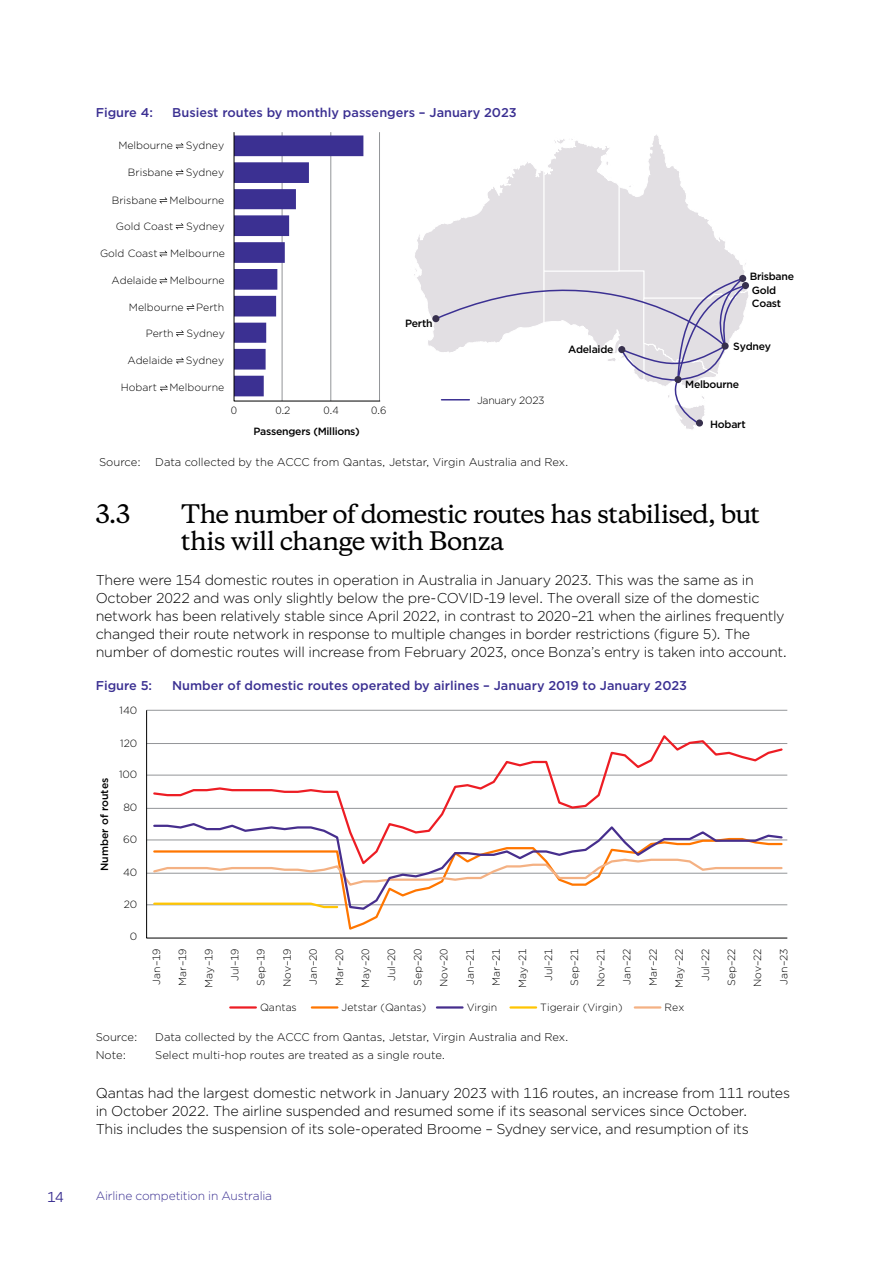
<style>
.page{position:relative;width:893px;height:1263px;background:#fff}
.page>*{position:absolute;margin:0;border:0;box-sizing:border-box;transform-origin:0 0}
._02_Heading_2_number{font:500 24px/27px "Copernicus";letter-spacing:-.04em;color:#000}
._01_Body_text{font:300 14.25px/18px "Gotham";letter-spacing:-.015em;color:#000}
.t1{font:14.25px "Gotham";color:#3b3092}
._02_Figure_Heading{font:500 12.75px "Gotham";color:#3b3092}
.t2{font:300 12px "Gotham";letter-spacing:-.015em;color:#3b3092}
._01_Source_Note{font:300 11.25px "Gotham";color:#000}
.t3{font:300 10.5px "Gotham";color:#000}
.t4{font:500 10.5px/14.2px "Gotham";letter-spacing:-.025em;color:#000}
.t5{font:500 10.5px "Gotham";color:#000}
.t6{font:300 10.5px "Gotham";letter-spacing:-.025em;color:#000}
</style>
<div class="page">
<svg style="left:176px;top:143px;width:7px;height:6px"></svg>
<svg style="left:176px;top:223px;width:7px;height:7px"></svg>
<svg style="left:160px;top:251px;width:7px;height:6px"></svg>
<svg style="left:160px;top:277px;width:7px;height:7px"></svg>
<svg style="left:187px;top:304px;width:7px;height:7px"></svg>
<svg style="left:176px;top:330px;width:8px;height:7px"></svg>
<svg style="left:176px;top:357px;width:8px;height:7px"></svg>
<svg style="left:160px;top:385px;width:8px;height:6px"></svg>
<svg style="left:176px;top:169px;width:7px;height:7px"></svg>
<svg style="left:160px;top:197px;width:7px;height:7px"></svg>
<svg style="left:414px;top:134px;width:335px;height:296px"></svg>
<div style="left:696px;top:419px;width:7px;height:8px;background:#37304d;border-radius:50%"></div>
<div style="left:674px;top:376px;width:7px;height:7px;background:#37304d;border-radius:50%"></div>
<svg style="left:233px;top:132px;width:148px;height:270px"></svg>
<hr style="left:230px;top:1006px;width:26px;height:2px;background:#ed1d24">
<hr style="left:312px;top:1006px;width:25px;height:2px;background:#ff7600">
<hr style="left:635px;top:1006px;width:25px;height:2px;background:#f4b183">
<hr style="left:437px;top:1006px;width:26px;height:2px;background:#462e8d">
<hr style="left:510px;top:1006px;width:26px;height:2px;background:#ffc502">
<svg style="left:146px;top:709px;width:642px;height:230px"></svg>
<svg style="left:152px;top:732px;width:632px;height:90px"></svg>
<svg style="left:152px;top:911px;width:632px;height:21px"></svg>
<svg style="left:152px;top:822px;width:632px;height:89px"></svg>
<svg style="left:152px;top:901px;width:187px;height:8px"></svg>
<p class="_02_Figure_Heading" style="left:96px;top:104px;width:59px">Figure 4:</p>
<p class="_02_Figure_Heading" style="left:172px;top:104px;width:346px">Busiest routes by monthly passengers – January 2023</p>
<p class="t3" style="left:118px;top:139px;width:107px">Melbourne Sydney</p>
<p class="t3" style="left:128px;top:166px;width:98px">Brisbane Sydney</p>
<p class="t3" style="left:112px;top:193px;width:114px">Brisbane Melbourne</p>
<p class="t3" style="left:116px;top:219px;width:110px">Gold Coast Sydney</p>
<p class="t3" style="left:100px;top:247px;width:126px">Gold Coast Melbourne</p>
<p class="t3" style="left:112px;top:274px;width:114px">Adelaide Melbourne</p>
<p class="t3" style="left:129px;top:300px;width:97px">Melbourne Perth</p>
<p class="t3" style="left:146px;top:326px;width:81px">Perth Sydney</p>
<p class="t3" style="left:127px;top:353px;width:98px">Adelaide Sydney</p>
<p class="t3" style="left:121px;top:381px;width:105px">Hobart Melbourne</p>
<p class="t3" style="left:231px;top:404px;width:8px">0</p>
<p class="t3" style="left:275px;top:404px;width:17px">0.2</p>
<p class="t3" style="left:324px;top:404px;width:17px">0.4</p>
<p class="t3" style="left:371px;top:404px;width:17px">0.6</p>
<p class="t4" style="left:253px;top:424px;width:108px">Passengers (Millions)</p>
<p class="t4" style="left:405px;top:316px;width:29px">Perth</p>
<p class="t6" style="left:477px;top:394px;width:69px">January 2023</p>
<p class="t4" style="left:568px;top:342px;width:47px">Adelaide</p>
<p class="t4" style="left:750px;top:269px;width:46px">Brisbane<br>Gold</p>
<p class="t4" style="left:752px;top:296px;width:31px">Coast</p>
<p class="t4" style="left:733px;top:339px;width:39px">Sydney</p>
<p class="t4" style="left:685px;top:377px;width:56px">Melbourne</p>
<p class="t4" style="left:710px;top:417px;width:37px">Hobart</p>
<p class="_01_Source_Note" style="left:99px;top:455px;width:43px">Source:</p>
<p class="_01_Source_Note" style="left:155px;top:455px;width:415px">Data collected by the ACCC from Qantas, Jetstar, Virgin Australia and Rex.</p>
<p class="_02_Heading_2_number" style="left:96px;top:498px;width:36px">3.3</p>
<p class="_02_Heading_2_number" style="left:181px;top:498px;width:581px">The number of domestic routes has stabilised, but this will change with Bonza</p>
<p class="_01_Body_text" style="left:96px;top:570px;width:693px">There were 154 domestic routes in operation in Australia in January 2023. This was the same as in October 2022 and was only slightly below the pre-COVID-19 level. The overall size of the domestic network has been relatively stable since April 2022, in contrast to 2020–21 when the airlines frequently changed their route network in response to multiple changes in border restrictions (figure 5). The number of domestic routes will increase from February 2023, once Bonza’s entry is taken into account.</p>
<p class="_02_Figure_Heading" style="left:96px;top:678px;width:58px">Figure 5:</p>
<p class="_02_Figure_Heading" style="left:172px;top:678px;width:516px">Number of domestic routes operated by airlines – January 2019 to January 2023</p>
<p class="t3" style="left:119px;top:704px;width:19px">140</p>
<p class="t5" style="left:98px;top:871px;width:95px;rotate:-90deg">Number of routes</p>
<p class="t3" style="left:120px;top:737px;width:19px">120</p>
<p class="t3" style="left:119px;top:768px;width:20px">100</p>
<p class="t3" style="left:123px;top:801px;width:16px">80</p>
<p class="t3" style="left:123px;top:832px;width:16px">60</p>
<p class="t3" style="left:123px;top:866px;width:16px">40</p>
<p class="t3" style="left:124px;top:897px;width:15px">20</p>
<p class="t3" style="left:130px;top:929px;width:9px">0</p>
<p class="t3" style="left:150px;top:984px;width:38px;rotate:-90deg">Jan–19</p>
<p class="t3" style="left:176px;top:986px;width:39px;rotate:-90deg">Mar–19</p>
<p class="t3" style="left:202px;top:988px;width:41px;rotate:-90deg">May–19</p>
<p class="t3" style="left:228px;top:981px;width:34px;rotate:-90deg">Jul–19</p>
<p class="t3" style="left:254px;top:986px;width:39px;rotate:-90deg">Sep–19</p>
<p class="t3" style="left:280px;top:987px;width:41px;rotate:-90deg">Nov–19</p>
<p class="t3" style="left:307px;top:984px;width:38px;rotate:-90deg">Jan–20</p>
<p class="t3" style="left:333px;top:986px;width:39px;rotate:-90deg">Mar–20</p>
<p class="t3" style="left:359px;top:988px;width:41px;rotate:-90deg">May–20</p>
<p class="t3" style="left:385px;top:981px;width:34px;rotate:-90deg">Jul–20</p>
<p class="t3" style="left:411px;top:986px;width:39px;rotate:-90deg">Sep–20</p>
<p class="t3" style="left:437px;top:987px;width:41px;rotate:-90deg">Nov–20</p>
<p class="t3" style="left:463px;top:984px;width:38px;rotate:-90deg">Jan–21</p>
<p class="t3" style="left:490px;top:986px;width:39px;rotate:-90deg">Mar–21</p>
<p class="t3" style="left:516px;top:988px;width:41px;rotate:-90deg">May–21</p>
<p class="t3" style="left:542px;top:981px;width:34px;rotate:-90deg">Jul–21</p>
<p class="t3" style="left:568px;top:986px;width:39px;rotate:-90deg">Sep–21</p>
<p class="t3" style="left:594px;top:987px;width:41px;rotate:-90deg">Nov–21</p>
<p class="t3" style="left:620px;top:984px;width:38px;rotate:-90deg">Jan–22</p>
<p class="t3" style="left:646px;top:986px;width:39px;rotate:-90deg">Mar–22</p>
<p class="t3" style="left:672px;top:988px;width:41px;rotate:-90deg">May–22</p>
<p class="t3" style="left:699px;top:981px;width:34px;rotate:-90deg">Jul–22</p>
<p class="t3" style="left:725px;top:986px;width:39px;rotate:-90deg">Sep–22</p>
<p class="t3" style="left:751px;top:987px;width:41px;rotate:-90deg">Nov–22</p>
<p class="t3" style="left:777px;top:984px;width:38px;rotate:-90deg">Jan–23</p>
<p class="t3" style="left:260px;top:1000px;width:38px">Qantas</p>
<p class="t3" style="left:342px;top:1000px;width:86px">Jetstar (Qantas)</p>
<p class="t3" style="left:467px;top:1000px;width:32px">Virgin</p>
<p class="t3" style="left:540px;top:1000px;width:84px">Tigerair (Virgin)</p>
<p class="t3" style="left:665px;top:1000px;width:21px">Rex</p>
<p class="_01_Source_Note" style="left:96px;top:1030px;width:43px">Source:</p>
<p class="_01_Source_Note" style="left:155px;top:1030px;width:415px">Data collected by the ACCC from Qantas, Jetstar, Virgin Australia and Rex.</p>
<p class="_01_Source_Note" style="left:96px;top:1048px;width:32px">Note:</p>
<p class="_01_Source_Note" style="left:155px;top:1048px;width:292px">Select multi-hop routes are treated as a single route.</p>
<p class="_01_Body_text" style="left:96px;top:1084px;width:696px">Qantas had the largest domestic network in January 2023 with 116 routes, an increase from 111 routes in October 2022. The airline suspended and resumed some if its seasonal services since October.<br>This includes the suspension of its sole-operated Broome – Sydney service, and resumption of its</p>
<p class="t1" style="left:47px;top:1188px;width:18px">14</p>
<p class="t2" style="left:96px;top:1188px;width:178px">Airline competition in Australia</p>
</div>
